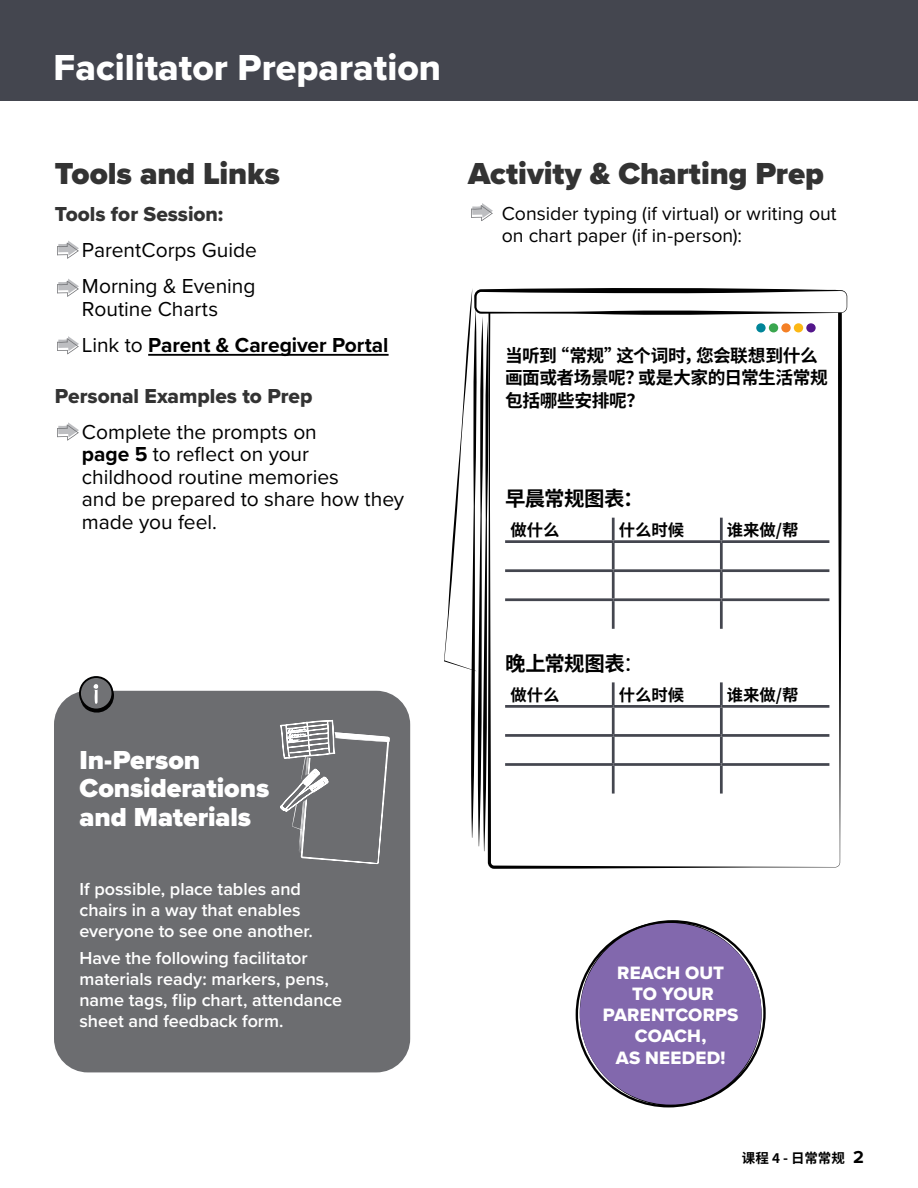
<style>
.page{position:relative;width:918px;height:1188px;background:#fff}
.page>*{position:absolute;margin:0;border:0;box-sizing:border-box;transform-origin:0 0}
.t1{font:37.5px "Proxima Nova Extrabld";color:#fff}
.t2{font:900 31.5px "Proxima Nova";letter-spacing:-.005em;color:#333}
.t3{font:900 27px/28.5px "Proxima Nova";letter-spacing:-.005em;color:#fff}
.t4{font:21px/22.5px "Proxima Nova";color:#000}
.t5{font:21px "Proxima Nova Extrabld";color:#333}
.t6{font:700 21px "Proxima Nova";letter-spacing:-.005em;color:#000}
.t7{font:700 20.4px "Source Han Sans CN";letter-spacing:-.025em;color:#000}
.t8{font:19.5px/22.5px "Proxima Nova";color:#000}
.t9{font:18.6px/21.1px "Proxima Nova Extrabld";letter-spacing:.01em;color:#fff;text-align:center}
.t10{font:600 18px/21px "Proxima Nova";letter-spacing:-.005em;color:#fff}
.t11{font:700 17.7px/22.4px "Source Han Sans CN";letter-spacing:-.025em;color:#000}
.t12{font:700 16.35px "Source Han Sans CN";color:#000}
.t13{font:700 13.5px "Source Han Sans CN";letter-spacing:.005em;color:#000}
.s1{font-weight:400}
.s2{font-weight:700}
.s3{font-family:"Proxima Nova";font-size:18px}
</style>
<div class="page">
<div style="left:0;top:0;width:918px;height:100px;background:#44464f"></div>
<svg style="left:57px;top:241px;width:22px;height:18px"></svg>
<svg style="left:57px;top:279px;width:22px;height:18px"></svg>
<svg style="left:57px;top:336px;width:22px;height:18px"></svg>
<svg style="left:57px;top:422px;width:22px;height:18px"></svg>
<svg style="left:471px;top:203px;width:22px;height:18px"></svg>
<hr style="left:148px;top:354px;width:241px;height:2px;background:#000">
<svg style="left:488px;top:851px;width:353px;height:18px"></svg>
<svg style="left:444px;top:288px;width:403px;height:563px"></svg>
<div style="left:756px;top:323px;width:10px;height:9px;background:#008599;border-radius:50%"></div>
<div style="left:769px;top:323px;width:9px;height:9px;background:#3aa64f;border-radius:50%"></div>
<div style="left:781px;top:323px;width:10px;height:9px;background:#f48026;border-radius:50%"></div>
<div style="left:794px;top:323px;width:9px;height:9px;background:#fcb814;border-radius:50%"></div>
<div style="left:806px;top:323px;width:10px;height:9px;background:#53168b;border-radius:50%"></div>
<hr style="left:612px;top:518px;width:3px;height:22px;background:#44464f">
<hr style="left:720px;top:518px;width:3px;height:22px;background:#44464f">
<hr style="left:505px;top:540px;width:108px;height:3px;background:#44464f">
<hr style="left:613px;top:540px;width:108px;height:3px;background:#44464f">
<hr style="left:612px;top:543px;width:3px;height:26px;background:#44464f">
<hr style="left:721px;top:540px;width:108px;height:3px;background:#44464f">
<hr style="left:720px;top:543px;width:3px;height:26px;background:#44464f">
<hr style="left:505px;top:569px;width:108px;height:3px;background:#44464f">
<hr style="left:613px;top:569px;width:108px;height:3px;background:#44464f">
<hr style="left:612px;top:572px;width:3px;height:26px;background:#44464f">
<hr style="left:721px;top:569px;width:108px;height:3px;background:#44464f">
<hr style="left:720px;top:572px;width:3px;height:26px;background:#44464f">
<hr style="left:505px;top:598px;width:108px;height:3px;background:#44464f">
<hr style="left:613px;top:598px;width:108px;height:3px;background:#44464f">
<hr style="left:612px;top:601px;width:3px;height:28px;background:#44464f">
<hr style="left:721px;top:598px;width:108px;height:3px;background:#44464f">
<hr style="left:720px;top:601px;width:3px;height:28px;background:#44464f">
<hr style="left:612px;top:682px;width:3px;height:23px;background:#44464f">
<hr style="left:720px;top:682px;width:3px;height:23px;background:#44464f">
<hr style="left:505px;top:705px;width:108px;height:3px;background:#44464f">
<hr style="left:613px;top:705px;width:108px;height:3px;background:#44464f">
<hr style="left:612px;top:708px;width:3px;height:26px;background:#44464f">
<hr style="left:721px;top:705px;width:108px;height:3px;background:#44464f">
<hr style="left:720px;top:708px;width:3px;height:26px;background:#44464f">
<hr style="left:505px;top:734px;width:108px;height:3px;background:#44464f">
<hr style="left:613px;top:734px;width:108px;height:3px;background:#44464f">
<hr style="left:612px;top:737px;width:3px;height:26px;background:#44464f">
<hr style="left:721px;top:734px;width:108px;height:3px;background:#44464f">
<hr style="left:720px;top:737px;width:3px;height:26px;background:#44464f">
<hr style="left:505px;top:763px;width:108px;height:3px;background:#44464f">
<hr style="left:613px;top:763px;width:108px;height:3px;background:#44464f">
<hr style="left:612px;top:766px;width:3px;height:28px;background:#44464f">
<hr style="left:721px;top:763px;width:108px;height:3px;background:#44464f">
<hr style="left:720px;top:766px;width:3px;height:28px;background:#44464f">
<div style="left:54px;top:691px;width:356px;height:381px;background:#6c6d70;border-radius:34px"></div>
<svg style="left:280px;top:720px;width:110px;height:144px"></svg>
<div style="left:79px;top:676px;width:34px;height:34px;border:2px solid #000;border-radius:50%"></div>
<svg style="left:77px;top:678px;width:37px;height:35px"></svg>
<div style="left:580px;top:923px;width:182px;height:182px;background:#8268ad;border-radius:50%"></div>
<p class="t1" style="left:54px;top:39px;width:389px">Facilitator Preparation</p>
<p class="t2" style="left:55px;top:150px;width:227px">Tools and Links</p>
<p class="t5" style="left:55px;top:199px;width:170px">Tools for Session:</p>
<p class="t4" style="left:82px;top:238px;width:177px">ParentCorps Guide</p>
<p class="t4" style="left:82px;top:274px;width:175px">Morning &amp; Evening<br>Routine Charts</p>
<p class="t6" style="left:82px;top:329px;width:308px"><span class="s1">Link to</span> Parent &amp; Caregiver Portal</p>
<p class="t5" style="left:55px;top:380px;width:259px">Personal Examples to Prep</p>
<p class="t4" style="left:82px;top:420px;width:324px">Complete the prompts on<br><span class="s2">page 5</span> to reflect on your childhood routine memories<br>and be prepared to share how they made you feel.</p>
<p class="t2" style="left:468px;top:150px;width:357px">Activity &amp; Charting Prep</p>
<p class="t8" style="left:502px;top:201px;width:336px">Consider typing (if virtual) or writing out on chart paper (if in-person):</p>
<p class="t11" style="left:505px;top:345px;width:324px">当听到“常规”这个词时，您会联想到什么画面或者场景呢？或是大家的日常生活常规包括哪些安排呢？</p>
<p class="t7" style="left:505px;top:487px;width:140px">早晨常规图表：</p>
<p class="t12" style="left:511px;top:521px;width:51px">做什么</p>
<p class="t12" style="left:619px;top:521px;width:67px">什么时候</p>
<p class="t12" style="left:727px;top:521px;width:73px">谁来做/帮</p>
<p class="t3" style="left:80px;top:745px;width:191px">In-Person<br>Considerations and Materials</p>
<p class="t10" style="left:80px;top:878px;width:235px">If possible, place tables and chairs in a way that enables everyone to see one another.</p>
<p class="t10" style="left:80px;top:947px;width:264px">Have the following facilitator materials ready: markers, pens, name tags, flip chart, attendance sheet and feedback form.</p>
<p class="t7" style="left:505px;top:652px;width:140px">晚上常规图表<span class="s1">：</span></p>
<p class="t12" style="left:511px;top:686px;width:51px">做什么</p>
<p class="t12" style="left:619px;top:686px;width:67px">什么时候</p>
<p class="t12" style="left:727px;top:686px;width:73px">谁来做/帮</p>
<p class="t9" style="left:603px;top:962px;width:137px">REACH OUT<br>TO YOUR<br>PARENTCORPS<br>COACH,<br>AS NEEDED!</p>
<p class="t13" style="left:742px;top:1151px;width:124px">课程 4 - 日常常规 <span class="s3">2</span></p>
</div>
